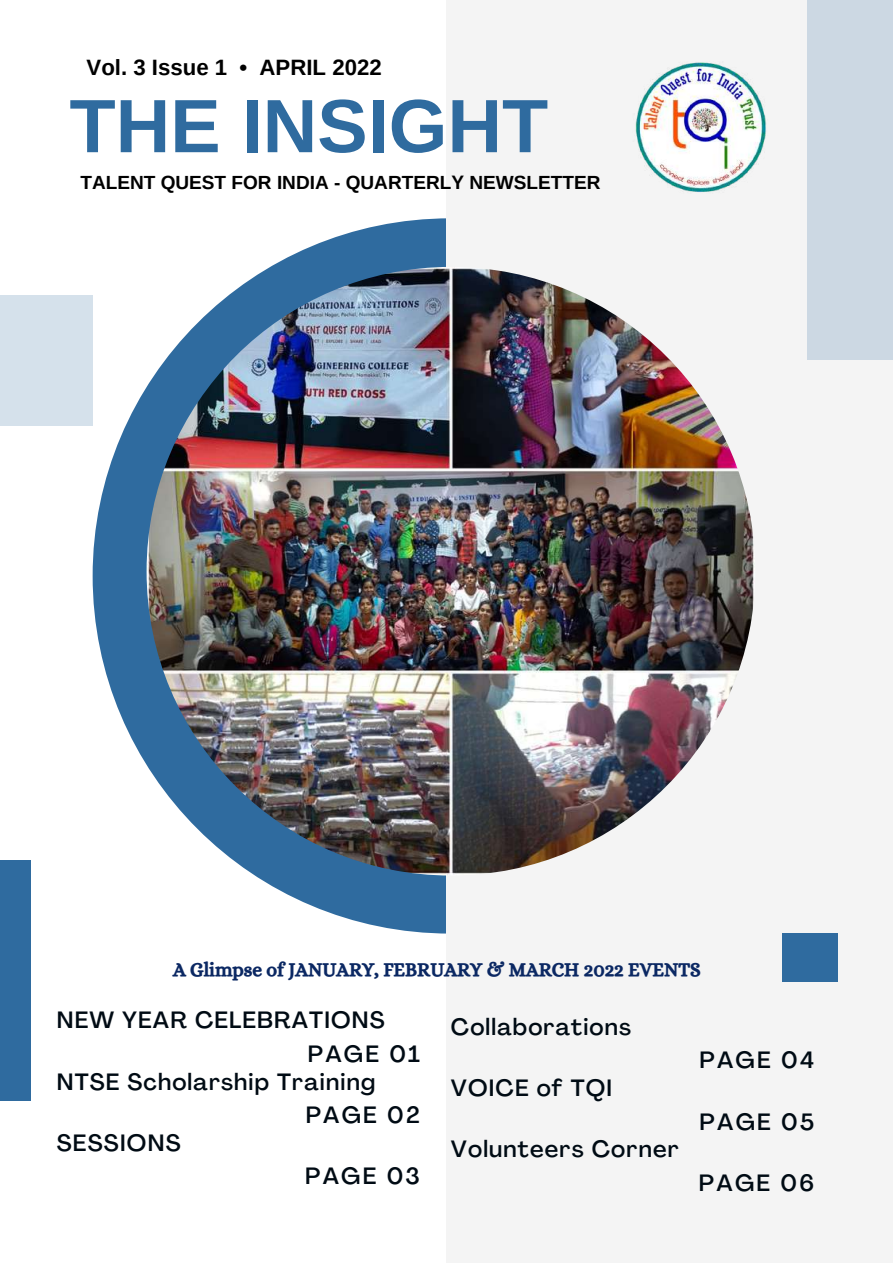
<style>
.page{position:relative;width:893px;height:1264px;background:#fff}
.page>*{position:absolute;margin:0;border:0;box-sizing:border-box;transform-origin:0 0}
.t1{font:700 75.6px "Arimo";color:#2f6b9f}
.t2{font:500 23.25px/33.6px "Agrandir";letter-spacing:.05em;color:#000b14}
.t3{font:700 22.2px "Arimo";color:#000}
.t4{font:19.5px "CA Generated";color:#0b2863}
.t5{font:700 19.05px "Arimo";color:#000}
</style>
<div class="page">
<div style="left:93px;top:218px;width:714px;height:715px;background:#2f6b9f;border-radius:50%"></div>
<div style="left:446px;top:0;width:446px;height:1262px;background:#f4f4f4"></div>
<img style="left:146px;top:267px;width:609px;height:608px;border-radius:50%">
<div style="left:807px;top:0;width:85px;height:360px;background:#ccd8e3"></div>
<div style="left:0;top:295px;width:93px;height:130px;background:#d5e1eb"></div>
<div style="left:782px;top:933px;width:55px;height:48px;background:#2f6b9f"></div>
<div style="left:0;top:860px;width:31px;height:241px;background:#2f6b9f"></div>
<img style="left:635px;top:62px;width:131px;height:130px">
<p class="t3" style="left:87px;top:55px;width:296px">Vol. 3 Issue 1 • APRIL 2022</p>
<h1 class="t1" style="left:69px;top:84px;width:480px">THE INSIGHT</h1>
<p class="t5" style="left:80px;top:172px;width:521px">TALENT QUEST FOR INDIA - QUARTERLY NEWSLETTER</p>
<p class="t4" style="left:173px;top:958px;width:529px">A Glimpse of JANUARY, FEBRUARY &amp; MARCH 2022 EVENTS</p>
<p class="t2" style="left:308px;top:1005px;width:114px;text-indent:-251px">NEW YEAR CELEBRATIONS<br>PAGE 01</p>
<p class="t2" style="left:306px;top:1067px;width:116px;text-indent:-249px">NTSE Scholarship Training<br>PAGE 02</p>
<p class="t2" style="left:57px;top:1128px;width:125px">SESSIONS</p>
<p class="t2" style="left:305px;top:1161px;width:116px">PAGE 03</p>
<p class="t2" style="left:451px;top:1012px;width:182px">Collaborations</p>
<p class="t2" style="left:451px;top:1073px;width:163px">VOICE of TQI</p>
<p class="t2" style="left:451px;top:1134px;width:229px">Volunteers Corner</p>
<p class="t2" style="left:699px;top:1045px;width:116px">PAGE 04</p>
<p class="t2" style="left:699px;top:1107px;width:116px">PAGE 05</p>
<p class="t2" style="left:698px;top:1168px;width:117px">PAGE 06</p>
</div>
